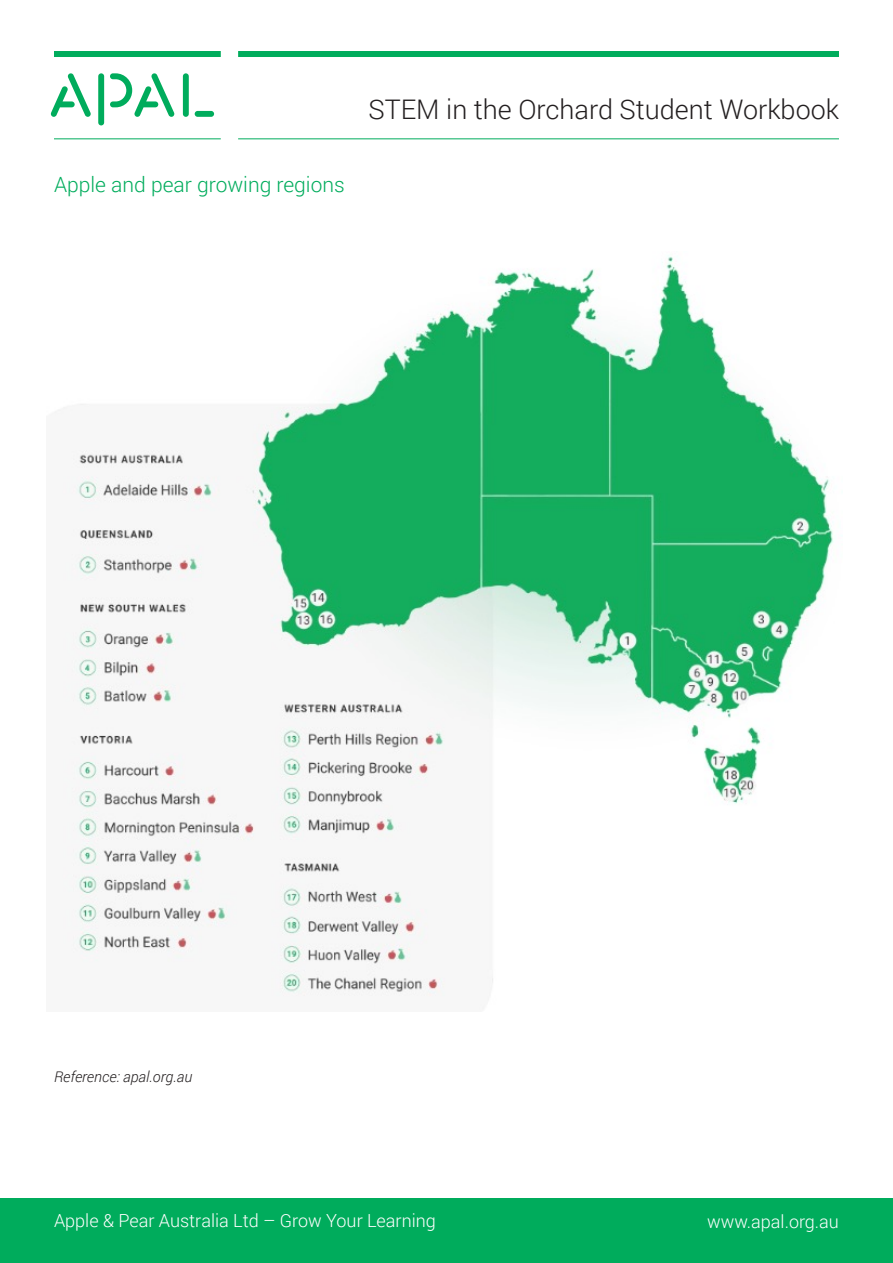
<style>
.page{position:relative;width:893px;height:1263px;background:#fff}
.page>*{position:absolute;margin:0;border:0;box-sizing:border-box;transform-origin:0 0}
.t1{font:300 27px "Roboto";color:#231f20}
.t2{font:300 21px "Roboto";color:#00ac5c}
.t3{font:300 18px "Roboto";color:#fff}
.t4{font:italic 300 15px "Roboto";color:#231f20}
</style>
<div class="page">
<svg style="left:50px;top:73px;width:41px;height:44px"></svg>
<div style="left:195px;top:111px;width:19px;height:6px;background:#00ac5c;border-radius:3px"></div>
<div style="left:183px;top:73px;width:6px;height:44px;background:#00ac5c;border-radius:3px"></div>
<div style="left:98px;top:73px;width:6px;height:52px;background:#00ac5c;border-radius:3px"></div>
<svg style="left:110px;top:73px;width:65px;height:44px"></svg>
<div style="left:54px;top:51px;width:167px;height:6px;background:#00ac5c"></div>
<div style="left:238px;top:51px;width:601px;height:6px;background:#00ac5c"></div>
<hr style="left:54px;top:138px;width:167px;height:1px;background:#00ac5c">
<hr style="left:238px;top:138px;width:601px;height:1px;background:#00ac5c">
<div style="left:0;top:1198px;width:892px;height:65px;background:#00ac5c"></div>
<img style="left:55px;top:256px;width:779px;height:740px">
<p class="t2" style="left:54px;top:170px;width:292px">Apple and pear growing regions</p>
<h1 class="t1" style="left:368px;top:91px;width:472px">STEM in the Orchard Student Workbook</h1>
<p class="t4" style="left:54px;top:1066px;width:140px">Reference: apal.org.au</p>
<p class="t3" style="left:54px;top:1208px;width:383px">Apple &amp; Pear Australia Ltd – Grow Your Learning</p>
<p class="t3" style="left:707px;top:1209px;width:133px">www.apal.org.au</p>
</div>
